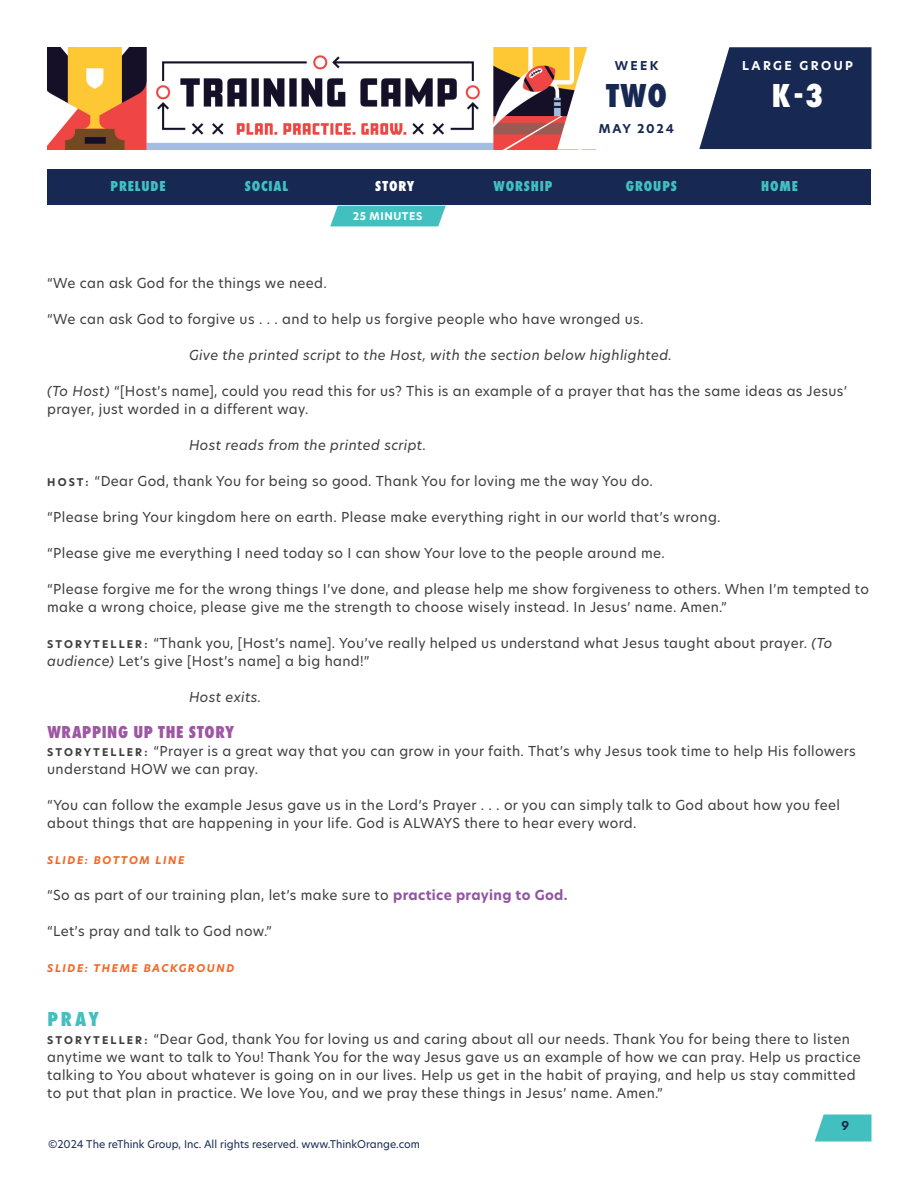
<style>
.page{position:relative;width:918px;height:1188px;background:#fff}
.page>*{position:absolute;margin:0;border:0;box-sizing:border-box;transform-origin:0 0}
.t1{font:800 34.5px "Futura PT Cond";color:#fff}
.t2{font:800 34.5px "Futura PT Cond";color:#172953}
.t3{font:800 21px "Futura PT Cond";color:#42c0bf}
.t4{font:800 18px "Futura PT Cond";letter-spacing:.035em;color:#9d57a3}
.t5{font:800 15px "Futura PT Cond";letter-spacing:.06em;color:#42c0bf}
.t6{font:800 15px "Futura PT Cond";letter-spacing:.06em;color:#fff}
.t7{font:13.5px/18px "New Hero";letter-spacing:.025em;color:#3e3e3f}
.t8{font:italic 13.5px "New Hero";letter-spacing:.025em;color:#3e3e3f}
.t9{font:700 12px "New Hero";letter-spacing:.15em;color:#172953}
.t10{font:700 12px "New Hero";letter-spacing:.2em;color:#fff}
.t11{font:10.5px "New Hero";color:#172953}
.t12{font:italic 700 10.5px "New Hero";letter-spacing:.15em;color:#f36624}
.t13{font:700 10.5px "New Hero";letter-spacing:.05em;color:#fff}
.s1{font-style:italic}
.s2{font-weight:700;font-size:10.5px}
.s3{font-weight:700;color:#9255a2}
</style>
<div class="page">
<img style="left:47px;top:47px;width:510px;height:102px">
<svg style="left:815px;top:1114px;width:57px;height:28px;background:#57c7c6"></svg>
<svg style="left:557px;top:47px;width:315px;height:103px"></svg>
<div style="left:47px;top:170px;width:824px;height:36px;background:#172953"></div>
<svg style="left:330px;top:206px;width:116px;height:20px;background:#4fc4c3"></svg>
<p class="t9" style="left:615px;top:57px;width:45px">WEEK</p>
<h1 class="t2" style="left:606px;top:75px;width:62px">TWO</h1>
<p class="t9" style="left:599px;top:120px;width:77px">MAY 2024</p>
<p class="t10" style="left:742px;top:57px;width:112px">LARGE GROUP</p>
<h1 class="t1" style="left:772px;top:75px;width:53px">K-3</h1>
<p class="t5" style="left:111px;top:177px;width:57px">PRELUDE</p>
<p class="t5" style="left:245px;top:177px;width:45px">SOCIAL</p>
<p class="t6" style="left:375px;top:177px;width:41px">STORY</p>
<p class="t5" style="left:494px;top:177px;width:60px">WORSHIP</p>
<p class="t5" style="left:626px;top:177px;width:53px">GROUPS</p>
<p class="t5" style="left:761px;top:177px;width:38px">HOME</p>
<p class="t13" style="left:353px;top:209px;width:71px">25 MINUTES</p>
<p class="t7" style="left:47px;top:274px;width:281px">“We can ask God for the things we need.</p>
<p class="t7" style="left:47px;top:310px;width:598px">“We can ask God to forgive us . . . and to help us forgive people who have wronged us.</p>
<p class="t8" style="left:189px;top:346px;width:485px">Give the printed script to the Host, with the section below highlighted.</p>
<p class="t7" style="left:47px;top:382px;width:801px"><span class="s1">(To Host)</span> “[Host’s name], could you read this for us? This is an example of a prayer that has the same ideas as Jesus’ prayer, just worded in a different way.</p>
<p class="t8" style="left:189px;top:436px;width:239px">Host reads from the printed script.</p>
<p class="t7" style="left:47px;top:472px;width:607px"><span class="s2">H O S T:</span> “Dear God, thank You for being so good. Thank You for loving me the way You do.</p>
<p class="t7" style="left:47px;top:508px;width:675px">“Please bring Your kingdom here on earth. Please make everything right in our world that’s wrong.</p>
<p class="t7" style="left:47px;top:544px;width:619px">“Please give me everything I need today so I can show Your love to the people around me.</p>
<p class="t7" style="left:47px;top:580px;width:823px">“Please forgive me for the wrong things I’ve done, and please help me show forgiveness to others. When I’m tempted to make a wrong choice, please give me the strength to choose wisely instead. In Jesus’ name. Amen.”</p>
<p class="t7" style="left:47px;top:634px;width:787px"><span class="s2">S TO RY T E L L E R :</span> “Thank you, [Host’s name]. You’ve really helped us understand what Jesus taught about prayer. <span class="s1">(To audience)</span> Let’s give [Host’s name] a big hand!”</p>
<p class="t8" style="left:189px;top:688px;width:74px">Host exits.</p>
<h3 class="t4" style="left:47px;top:721px;width:188px">WRAPPING UP THE STORY</h3>
<p class="t7" style="left:47px;top:742px;width:810px"><span class="s2">S TO RY T E L L E R :</span> “Prayer is a great way that you can grow in your faith. That’s why Jesus took time to help His followers understand HOW we can pray.</p>
<p class="t7" style="left:47px;top:796px;width:794px">“You can follow the example Jesus gave us in the Lord’s Prayer . . . or you can simply talk to God about how you feel about things that are happening in your life. God is ALWAYS there to hear every word.</p>
<p class="t12" style="left:47px;top:853px;width:139px">SLIDE: BOTTOM LINE</p>
<p class="t7" style="left:47px;top:886px;width:522px">“So as part of our training plan, let’s make sure to <span class="s3">practice praying to God.</span></p>
<p class="t7" style="left:47px;top:922px;width:226px">“Let’s pray and talk to God now.”</p>
<p class="t12" style="left:47px;top:961px;width:189px">SLIDE: THEME BACKGROUND</p>
<h2 class="t3" style="left:47px;top:1007px;width:53px">PRAY</h2>
<p class="t7" style="left:47px;top:1030px;width:815px"><span class="s2">S TO RY T E L L E R :</span> “Dear God, thank You for loving us and caring about all our needs. Thank You for being there to listen anytime we want to talk to You! Thank You for the way Jesus gave us an example of how we can pray. Help us practice talking to You about whatever is going on in our lives. Help us get in the habit of praying, and help us stay committed to put that plan in practice. We love You, and we pray these things in Jesus’ name. Amen.”</p>
<p class="t11" style="left:48px;top:1136px;width:374px">©2024 The reThink Group, Inc. All rights reserved. www.ThinkOrange.com</p>
<p class="t9" style="left:842px;top:1117px;width:9px">9</p>
</div>
